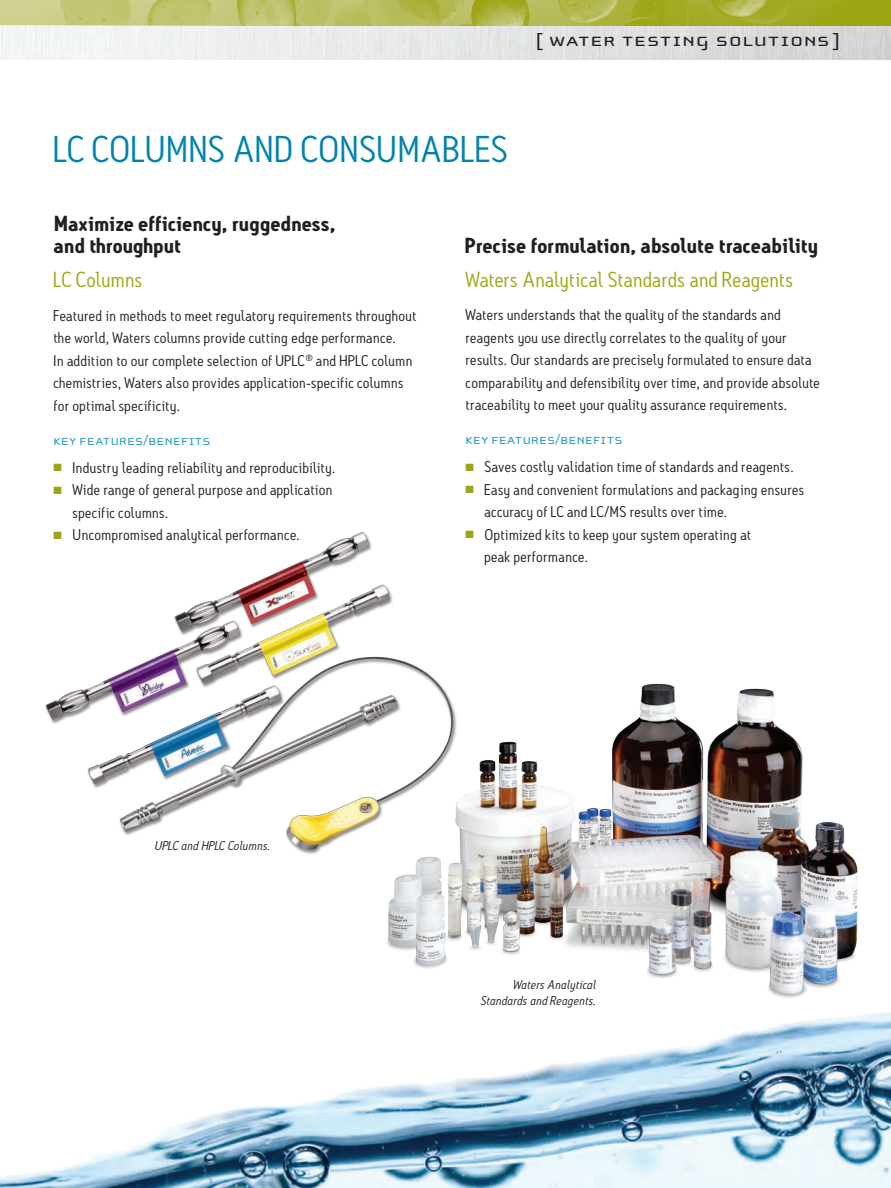
<style>
.page{position:relative;width:891px;height:1188px;background:#fff}
.page>*{position:absolute;margin:0;border:0;box-sizing:border-box;transform-origin:0 0}
.t1{font:36px "Antitled OT";letter-spacing:.02em;color:#0083ad;scale:1.05 1}
.t2{font:700 21px/22.5px "Antitled OT";letter-spacing:.01em;color:#231f20;scale:1.05 1}
.t3{font:21px "Antitled OT";letter-spacing:.01em;color:#9ea615;scale:1.05 1}
.t4{font:19.5px "Cholla Unicase";letter-spacing:.05em;color:#231f20;scale:1.25 1}
.t5{font:15px/22.5px "Antitled OT";letter-spacing:.02em;color:#231f20;scale:1.05 1}
.t6{font:15px "Cholla Unicase OT";letter-spacing:.045em;color:#34a0c4;scale:1.05 1}
.t7{font:italic 12.3px/15.8px "Antitled OT";letter-spacing:.02em;color:#231f20;text-align:right;scale:1.05 1}
.s1{color:#9ea615}
</style>
<div class="page">
<img style="left:1px;top:0;width:890px;height:59px">
<img style="left:0;top:25px;width:417px;height:34px">
<svg style="left:0;top:0;width:1px;height:26px"></svg>
<img style="left:0;top:1012px;width:891px;height:176px">
<img style="left:45px;top:532px;width:348px;height:322px">
<img style="left:363px;top:656px;width:495px;height:342px">
<h3 class="t4" style="left:536px;top:31px;width:245px">[ WATER TESTING SOLUTIONS ]</h3>
<h1 class="t1" style="left:54px;top:128px;width:434px">LC COLUMNS AND CONSUMABLES</h1>
<h2 class="t2" style="left:54px;top:212px;width:270px">Maximize efficiency, ruggedness, and throughput</h2>
<h2 class="t3" style="left:54px;top:267px;width:86px">LC Columns</h2>
<p class="t5" style="left:54px;top:304px;width:347px">Featured in methods to meet regulatory requirements throughout the world, Waters columns provide cutting edge performance.<br>In addition to our complete selection of UPLC<sup>®</sup> and HPLC column chemistries, Waters also provides application-specific columns for optimal specificity.</p>
<p class="t6" style="left:54px;top:432px;width:151px">KEY FEATURES/BENEFITS</p>
<p class="t5" style="left:54px;top:456px;width:270px"><span class="s1">■</span> Industry leading reliability and reproducibility.</p>
<p class="t5" style="left:73px;top:479px;width:249px;text-indent:-19px"><span class="s1">■</span> Wide range of general purpose and application specific columns.</p>
<p class="t5" style="left:54px;top:524px;width:236px"><span class="s1">■</span> Uncompromised analytical performance.</p>
<h2 class="t2" style="left:466px;top:234px;width:337px">Precise formulation, absolute traceability</h2>
<h2 class="t3" style="left:466px;top:267px;width:313px">Waters Analytical Standards and Reagents</h2>
<p class="t5" style="left:466px;top:304px;width:339px">Waters understands that the quality of the standards and reagents you use directly correlates to the quality of your results. Our standards are precisely formulated to ensure data comparability and defensibility over time, and provide absolute traceability to meet your quality assurance requirements.</p>
<p class="t6" style="left:466px;top:431px;width:151px">KEY FEATURES/BENEFITS</p>
<p class="t5" style="left:466px;top:456px;width:314px"><span class="s1">■</span> Saves costly validation time of standards and reagents.</p>
<p class="t5" style="left:485px;top:478px;width:306px;text-indent:-19px"><span class="s1">■</span> Easy and convenient formulations and packaging ensures accuracy of LC and LC/MS results over time.</p>
<p class="t5" style="left:485px;top:523px;width:255px;text-indent:-19px"><span class="s1">■</span> Optimized kits to keep your system operating at peak performance.</p>
<p class="t7" style="left:155px;top:837px;width:112px">UPLC and HPLC Columns.</p>
<p class="t7" style="left:481px;top:977px;width:111px">Waters Analytical<br>Standards and Reagents.</p>
</div>
